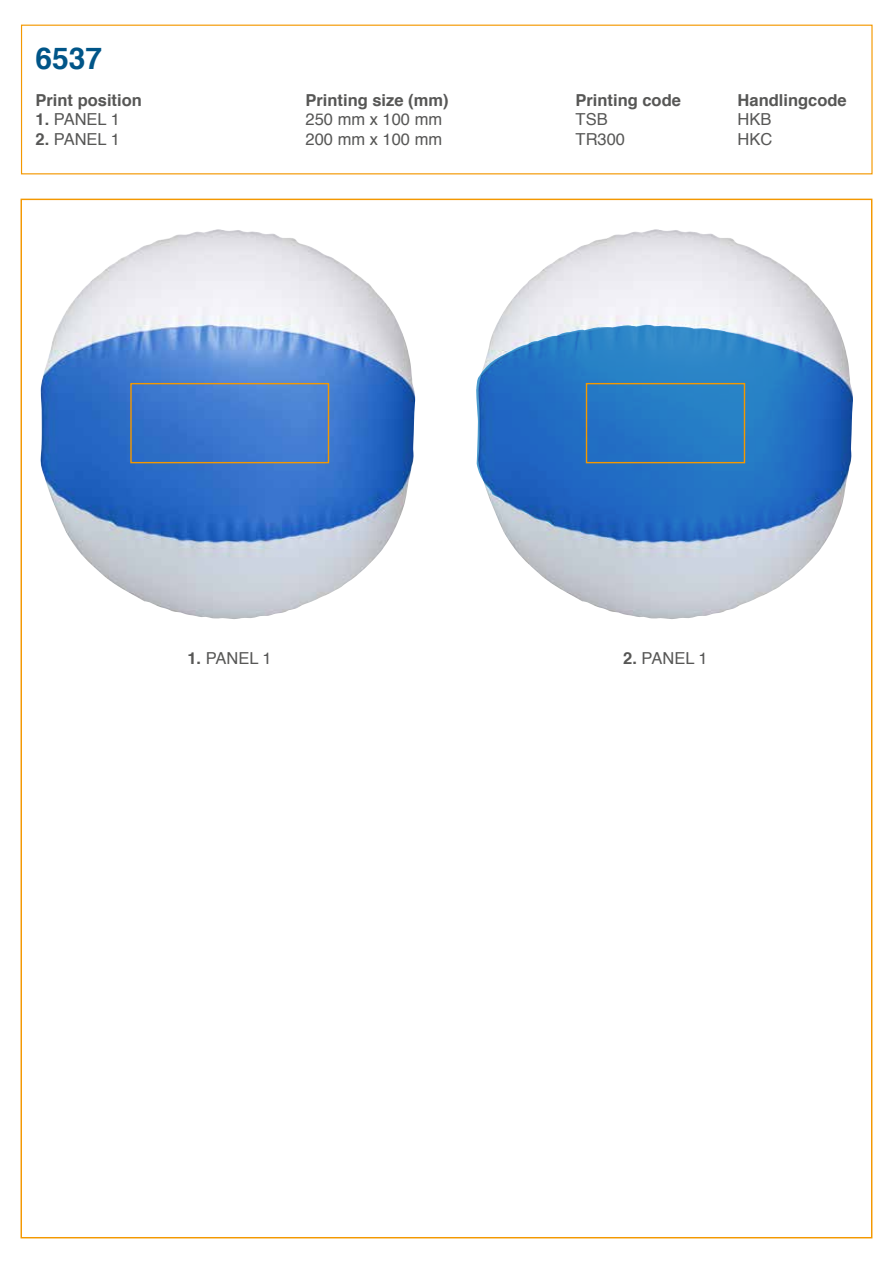
<style>
.page{position:relative;width:893px;height:1263px;background:#fff}
.page>*{position:absolute;margin:0;border:0;box-sizing:border-box;transform-origin:0 0}
.t1{font:700 30px "Helvetica";color:#058}
.t2{font:16.5px "Helvetica";color:#575756}
.t3{font:700 16.5px "Helvetica";color:#575756}
.s1{font-weight:700}
</style>
<div class="page">
<div style="left:21px;top:25px;width:852px;height:149px;border:1px solid #f49800"></div>
<img style="left:40px;top:230px;width:375px;height:389px">
<img style="left:496px;top:230px;width:357px;height:389px">
<svg style="left:476px;top:325px;width:375px;height:217px;background:#4183c8"></svg>
<div style="left:130px;top:383px;width:199px;height:80px;border:1px solid #f49800"></div>
<div style="left:586px;top:383px;width:159px;height:80px;border:1px solid #f49800"></div>
<h1 class="t1" style="left:35px;top:34px;width:68px">6537</h1>
<p class="t3" style="left:35px;top:86px;width:108px">Print position</p>
<p class="t3" style="left:306px;top:86px;width:145px">Printing size (mm)</p>
<p class="t3" style="left:575px;top:86px;width:107px">Printing code</p>
<p class="t3" style="left:738px;top:86px;width:111px">Handlingcode</p>
<p class="t2" style="left:36px;top:107px;width:86px"><span class="s1">1.</span> PANEL 1</p>
<p class="t2" style="left:306px;top:107px;width:138px">250 mm x 100 mm</p>
<p class="t2" style="left:576px;top:107px;width:34px">TSB</p>
<p class="t2" style="left:738px;top:107px;width:35px">HKB</p>
<p class="t2" style="left:36px;top:127px;width:86px"><span class="s1">2.</span> PANEL 1</p>
<p class="t2" style="left:306px;top:127px;width:138px">200 mm x 100 mm</p>
<p class="t2" style="left:576px;top:127px;width:51px">TR300</p>
<p class="t2" style="left:738px;top:127px;width:36px">HKC</p>
<p class="t2" style="left:187px;top:645px;width:86px"><span class="s1">1.</span> PANEL 1</p>
<p class="t2" style="left:623px;top:645px;width:86px"><span class="s1">2.</span> PANEL 1</p>
</div>
